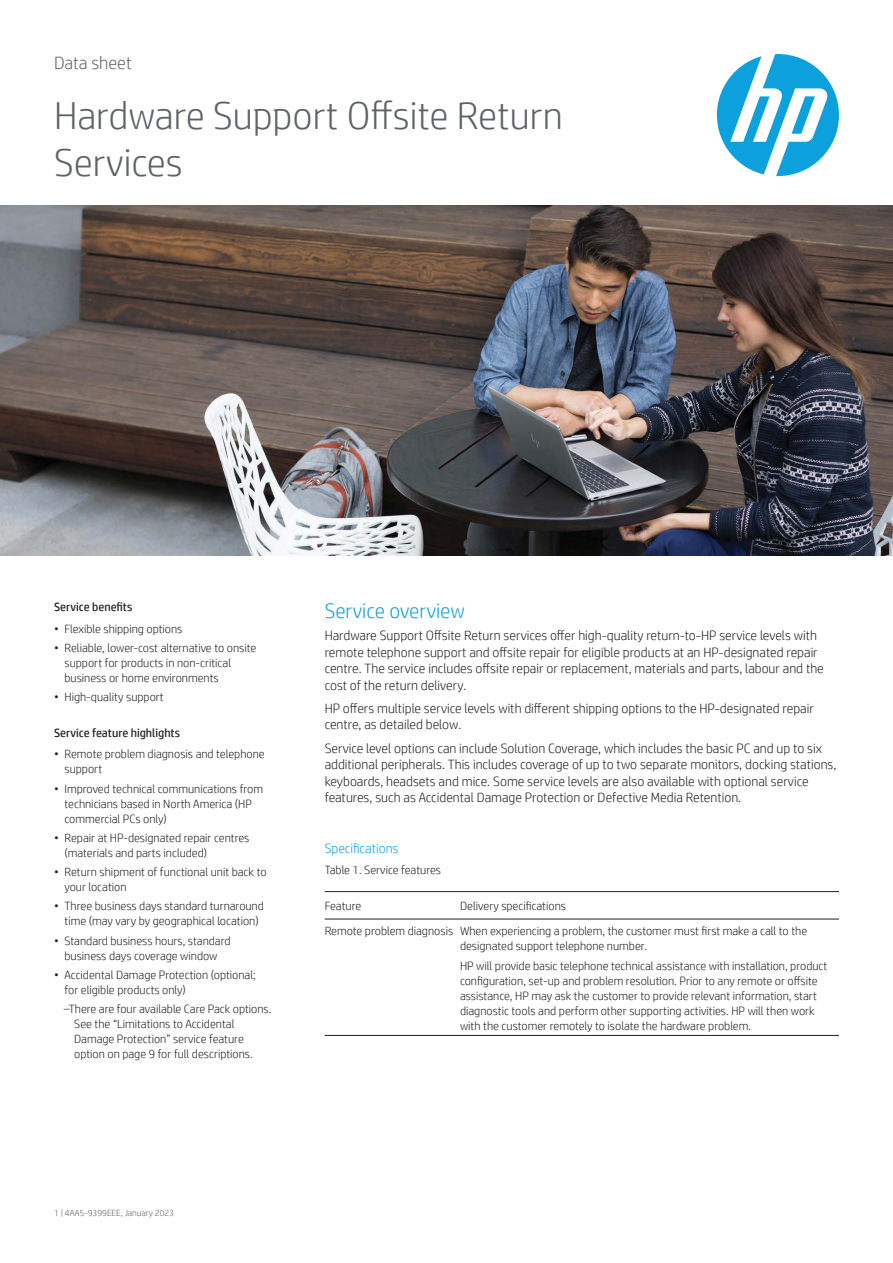
<style>
.page{position:relative;width:893px;height:1263px;background:#fff}
.page>*{position:absolute;margin:0;border:0;box-sizing:border-box;transform-origin:0 0}
.t1{font:300 39px/46.8px "HP Simplified";color:#5f6368}
.t2{font:300 21px "HP Simplified";color:#0ca0dd}
.t3{font:300 18px "HP Simplified";color:#5f6368}
.t4{font:300 13.5px/16.5px "HP Simplified";color:#231f20}
.t5{font:300 13.5px "HP Simplified";color:#0ca0dd}
.t6{font:300 12px/15px "HP Simplified";color:#231f20}
.t7{font:12px "HP Simplified";color:#231f20}
.t8{font:300 9px "HP Simplified";color:#5f6368}
</style>
<div class="page">
<hr style="left:325px;top:891px;width:135px;height:1px;background:#231f20">
<hr style="left:460px;top:891px;width:379px;height:1px;background:#231f20">
<hr style="left:325px;top:919px;width:135px;height:1px;background:#231f20">
<hr style="left:460px;top:919px;width:379px;height:1px;background:#231f20">
<hr style="left:325px;top:1035px;width:135px;height:1px;background:#231f20">
<hr style="left:460px;top:1035px;width:379px;height:1px;background:#231f20">
<svg style="left:717px;top:54px;width:122px;height:122px"></svg>
<img style="left:0;top:206px;width:893px;height:349px">
<h3 class="t3" style="left:54px;top:51px;width:79px">Data sheet</h3>
<h1 class="t1" style="left:54px;top:91px;width:510px">Hardware Support Offsite Return<br>Services</h1>
<p class="t7" style="left:54px;top:599px;width:80px">Service benefits</p>
<p class="t6" style="left:54px;top:621px;width:130px">• Flexible shipping options</p>
<p class="t6" style="left:64px;top:640px;width:193px;text-indent:-10px">• Reliable, lower-cost alternative to onsite support for products in non-critical business or home environments</p>
<p class="t6" style="left:54px;top:689px;width:111px">• High-quality support</p>
<p class="t7" style="left:54px;top:724px;width:128px">Service feature highlights</p>
<p class="t6" style="left:64px;top:746px;width:202px;text-indent:-10px">• Remote problem diagnosis and telephone support</p>
<p class="t6" style="left:64px;top:780px;width:200px;text-indent:-10px">• Improved technical communications from technicians based in North America (HP commercial PCs only)</p>
<p class="t6" style="left:64px;top:830px;width:186px;text-indent:-10px">• Repair at HP-designated repair centres (materials and parts included)</p>
<p class="t6" style="left:64px;top:864px;width:204px;text-indent:-10px">• Return shipment of functional unit back to your location</p>
<p class="t6" style="left:54px;top:898px;width:211px;text-align:center">• Three business days standard turnaround time (may vary by geographical location)</p>
<p class="t6" style="left:54px;top:932px;width:178px;text-align:center">• Standard business hours, standard business days coverage window</p>
<p class="t6" style="left:64px;top:967px;width:193px;text-indent:-10px">• Accidental Damage Protection (optional; for eligible products only)</p>
<p class="t6" style="left:74px;top:1001px;width:199px;text-indent:-10px">–There are four available Care Pack options.<br>See the “Limitations to Accidental Damage Protection” service feature option on page 9 for full descriptions.</p>
<h2 class="t2" style="left:325px;top:597px;width:142px">Service overview</h2>
<p class="t4" style="left:325px;top:627px;width:501px">Hardware Support Offsite Return services offer high-quality return-to-HP service levels with remote telephone support and offsite repair for eligible products at an HP-designated repair centre. The service includes offsite repair or replacement, materials and parts, labour and the cost of the return delivery.</p>
<p class="t4" style="left:325px;top:700px;width:491px">HP offers multiple service levels with different shipping options to the HP-designated repair centre, as detailed below.</p>
<p class="t4" style="left:325px;top:739px;width:513px">Service level options can include Solution Coverage, which includes the basic PC and up to six additional peripherals. This includes coverage of up to two separate monitors, docking stations, keyboards, headsets and mice. Some service levels are also available with optional service features, such as Accidental Damage Protection or Defective Media Retention.</p>
<p class="t5" style="left:325px;top:840px;width:75px">Specifications</p>
<p class="t6" style="left:325px;top:862px;width:118px">Table 1. Service features</p>
<p class="t6" style="left:325px;top:898px;width:38px">Feature</p>
<p class="t6" style="left:325px;top:894px;width:484px;line-height:24.2px;text-indent:135px">Delivery specifications<br>Remote problem diagnosis When experiencing a problem, the customer must first make a call to the</p>
<p class="t6" style="left:460px;top:935px;width:369px;line-height:20.4px">designated support telephone number.<br>HP will provide basic telephone technical assistance with installation, product</p>
<p class="t6" style="left:460px;top:973px;width:359px">configuration, set-up and problem resolution. Prior to any remote or offsite assistance, HP may ask the customer to provide relevant information, start diagnostic tools and perform other supporting activities. HP will then work with the customer remotely to isolate the hardware problem.</p>
<p class="t8" style="left:54px;top:1207px;width:122px">1 | 4AA5-9399EEE, January 2023</p>
</div>
